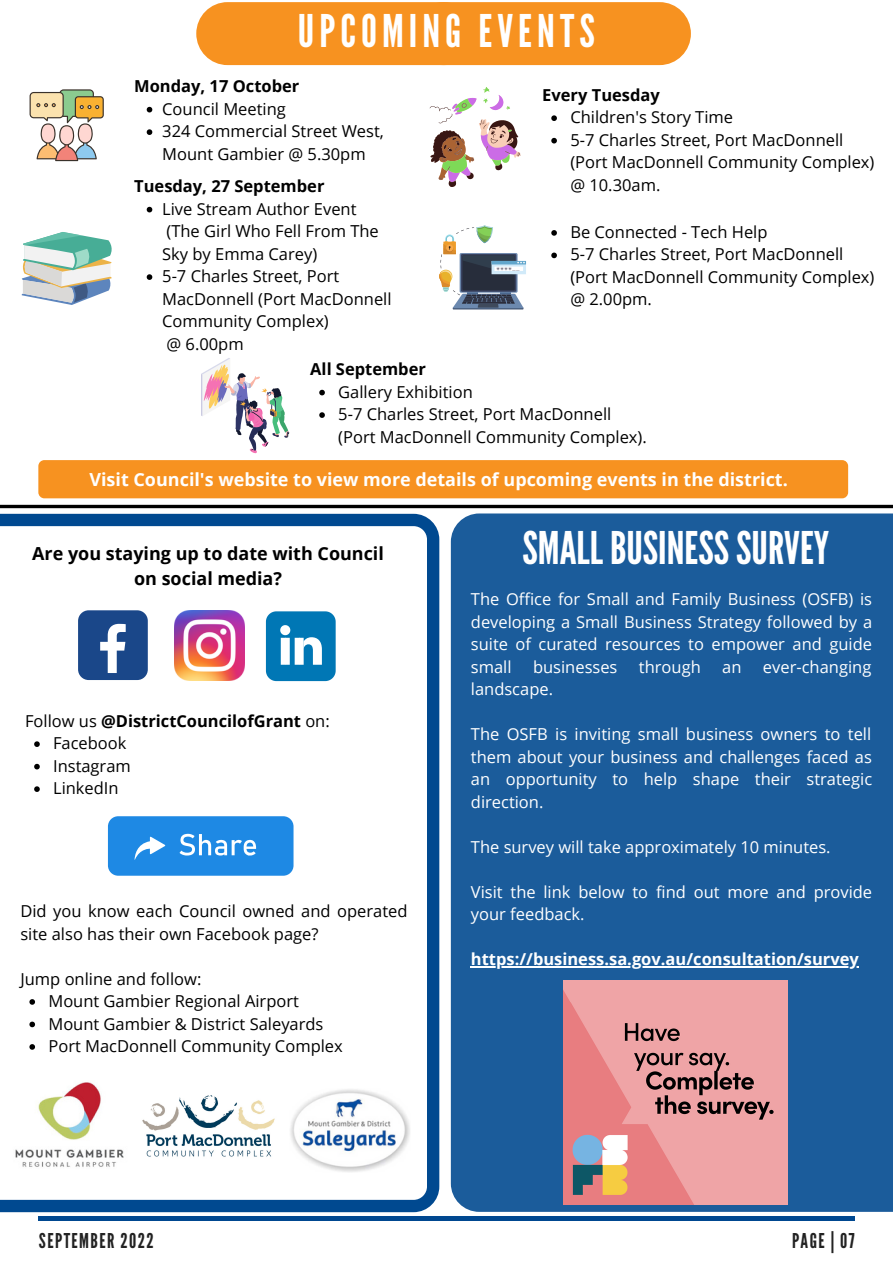
<style>
.page{position:relative;width:893px;height:1264px;background:#fff}
.page>*{position:absolute;margin:0;border:0;box-sizing:border-box;transform-origin:0 0}
.t1{font:45px "League Gothic";color:#fff}
.t2{font:45px "League Gothic";letter-spacing:.115em;color:#fff}
.t3{font:20.4px "League Gothic";letter-spacing:.07em;color:#222}
.t4{font:700 18px "Open Sans";color:#fff}
.t5{font:700 18px "Open Sans";color:#000}
.t6{font:16.5px/22.5px "Open Sans";color:#000}
.t7{font:16.5px/22.5px "Open Sans";color:#fff;text-align:justify}
.t8{font:700 16.5px "Open Sans";color:#000}
.t9{font:700 16.5px "Open Sans";color:#fff}
.s1{font-weight:400}
</style>
<div class="page">
<hr style="left:38px;top:1216px;width:816px;height:4px;background:#004890">
<svg style="left:30px;top:89px;width:74px;height:72px"></svg>
<hr style="left:452px;top:307px;width:71px;height:2px;background:#415472">
<svg style="left:439px;top:225px;width:87px;height:83px"></svg>
<svg style="left:429px;top:87px;width:91px;height:100px"></svg>
<div style="left:38px;top:460px;width:810px;height:38px;background:#f79220;border-radius:6px"></div>
<svg style="left:201px;top:358px;width:89px;height:95px"></svg>
<div style="left:196px;top:2px;width:279px;height:63px;background:#f79220;border-radius:31px"></div>
<div style="left:412px;top:2px;width:278px;height:63px;background:#f79220;border-radius:31px"></div>
<hr style="left:0;top:505px;width:892px;height:3px;background:#000">
<svg style="left:22px;top:232px;width:90px;height:73px"></svg>
<div style="left:451px;top:513px;width:441px;height:698px;background:#1b5c9b"></div>
<svg style="left:0;top:514px;width:439px;height:698px"></svg>
<img style="left:563px;top:980px;width:224px;height:224px">
<img style="left:174px;top:610px;width:70px;height:70px">
<svg style="left:266px;top:611px;width:69px;height:70px"></svg>
<div style="left:78px;top:610px;width:70px;height:70px;background:#1a4789;border-radius:11px"></div>
<svg style="left:100px;top:624px;width:26px;height:49px"></svg>
<img style="left:289px;top:1088px;width:122px;height:84px">
<img style="left:8px;top:1079px;width:121px;height:92px">
<img style="left:135px;top:1088px;width:149px;height:79px">
<div style="left:108px;top:816px;width:185px;height:59px;background:#1e89e4;border-radius:10px"></div>
<svg style="left:134px;top:836px;width:31px;height:23px"></svg>
<svg style="left:179px;top:833px;width:77px;height:22px"></svg>
<svg style="left:147px;top:107px;width:5px;height:5px"></svg>
<svg style="left:147px;top:129px;width:5px;height:6px"></svg>
<svg style="left:147px;top:207px;width:5px;height:5px"></svg>
<svg style="left:147px;top:274px;width:5px;height:6px"></svg>
<svg style="left:551px;top:115px;width:6px;height:6px"></svg>
<svg style="left:551px;top:138px;width:6px;height:5px"></svg>
<svg style="left:551px;top:230px;width:6px;height:6px"></svg>
<svg style="left:551px;top:252px;width:6px;height:6px"></svg>
<svg style="left:319px;top:390px;width:6px;height:5px"></svg>
<svg style="left:319px;top:412px;width:6px;height:6px"></svg>
<hr style="left:471px;top:966px;width:387px;height:1px;background:#fff">
<svg style="left:34px;top:741px;width:6px;height:6px"></svg>
<svg style="left:34px;top:763px;width:6px;height:6px"></svg>
<svg style="left:34px;top:786px;width:6px;height:6px"></svg>
<svg style="left:29px;top:999px;width:6px;height:5px"></svg>
<svg style="left:29px;top:1021px;width:6px;height:6px"></svg>
<svg style="left:29px;top:1044px;width:6px;height:5px"></svg>
<h1 class="t2" style="left:298px;top:5px;width:298px">UPCOMING EVENTS</h1>
<p class="t8" style="left:134px;top:75px;width:167px">Monday, 17 October</p>
<p class="t6" style="left:162px;top:97px;width:223px">Council Meeting<br>324 Commercial Street West,<br>Mount Gambier @ 5.30pm</p>
<p class="t6" style="left:162px;top:197px;width:231px">Live Stream Author Event (The Girl Who Fell From The<br>Sky by Emma Carey)<br>5-7 Charles Street, Port<br>MacDonnell (Port MacDonnell<br>Community Complex)<br>@ 6.00pm</p>
<p class="t8" style="left:134px;top:175px;width:192px">Tuesday, 27 September</p>
<p class="t8" style="left:310px;top:357px;width:117px">All September</p>
<p class="t8" style="left:542px;top:83px;width:119px">Every Tuesday</p>
<p class="t6" style="left:570px;top:106px;width:305px">Children's Story Time<br>5-7 Charles Street, Port MacDonnell (Port MacDonnell Community Complex) @ 10.30am.</p>
<p class="t6" style="left:570px;top:220px;width:305px">Be Connected - Tech Help<br>5-7 Charles Street, Port MacDonnell (Port MacDonnell Community Complex) @ 2.00pm.</p>
<p class="t6" style="left:338px;top:380px;width:310px">Gallery Exhibition<br>5-7 Charles Street, Port MacDonnell (Port MacDonnell Community Complex).</p>
<p class="t4" style="left:89px;top:466px;width:700px">Visit Council's website to view more details of upcoming events in the district.</p>
<p class="t5" style="left:32px;top:541px;width:353px">Are you staying up to date with Council</p>
<p class="t5" style="left:134px;top:566px;width:149px">on social media?</p>
<p class="t8" style="left:25px;top:709px;width:306px"><span class="s1">Follow us</span> @DistrictCouncilofGrant <span class="s1">on:</span></p>
<p class="t6" style="left:53px;top:731px;width:79px">Facebook<br>Instagram<br>LinkedIn</p>
<p class="t6" style="left:20px;top:899px;width:388px">Did you know each Council owned and operated site also has their own Facebook page?</p>
<p class="t6" style="left:20px;top:966px;width:182px">Jump online and follow:</p>
<p class="t6" style="left:48px;top:989px;width:296px">Mount Gambier Regional Airport<br>Mount Gambier &amp; District Saleyards<br>Port MacDonnell Community Complex</p>
<h1 class="t1" style="left:522px;top:522px;width:308px">SMALLBUSINESSSURVEY</h1>
<p class="t7" style="left:471px;top:587px;width:403px">The Office for Small and Family Business (OSFB) is developing a Small Business Strategy followed by a suite of curated resources to empower and guide small</p>
<p class="t7" style="left:533px;top:655px;width:86px">businesses</p>
<p class="t7" style="left:639px;top:655px;width:63px">through</p>
<p class="t7" style="left:722px;top:655px;width:21px">an</p>
<p class="t7" style="left:763px;top:655px;width:110px">ever-changing</p>
<p class="t7" style="left:471px;top:677px;width:84px">landscape.</p>
<p class="t7" style="left:471px;top:722px;width:403px">The OSFB is inviting small business owners to tell them about your business and challenges faced as an opportunity to help shape their strategic direction.</p>
<p class="t7" style="left:471px;top:835px;width:361px">The survey will take approximately 10 minutes.</p>
<p class="t7" style="left:471px;top:880px;width:403px">Visit the link below to find out more and provide your feedback.</p>
<p class="t9" style="left:471px;top:947px;width:389px">https://business.sa.gov.au/consultation/survey</p>
<p class="t3" style="left:39px;top:1229px;width:116px">SEPTEMBER 2022</p>
<p class="t3" style="left:792px;top:1229px;width:64px">PAGE | 07</p>
</div>
